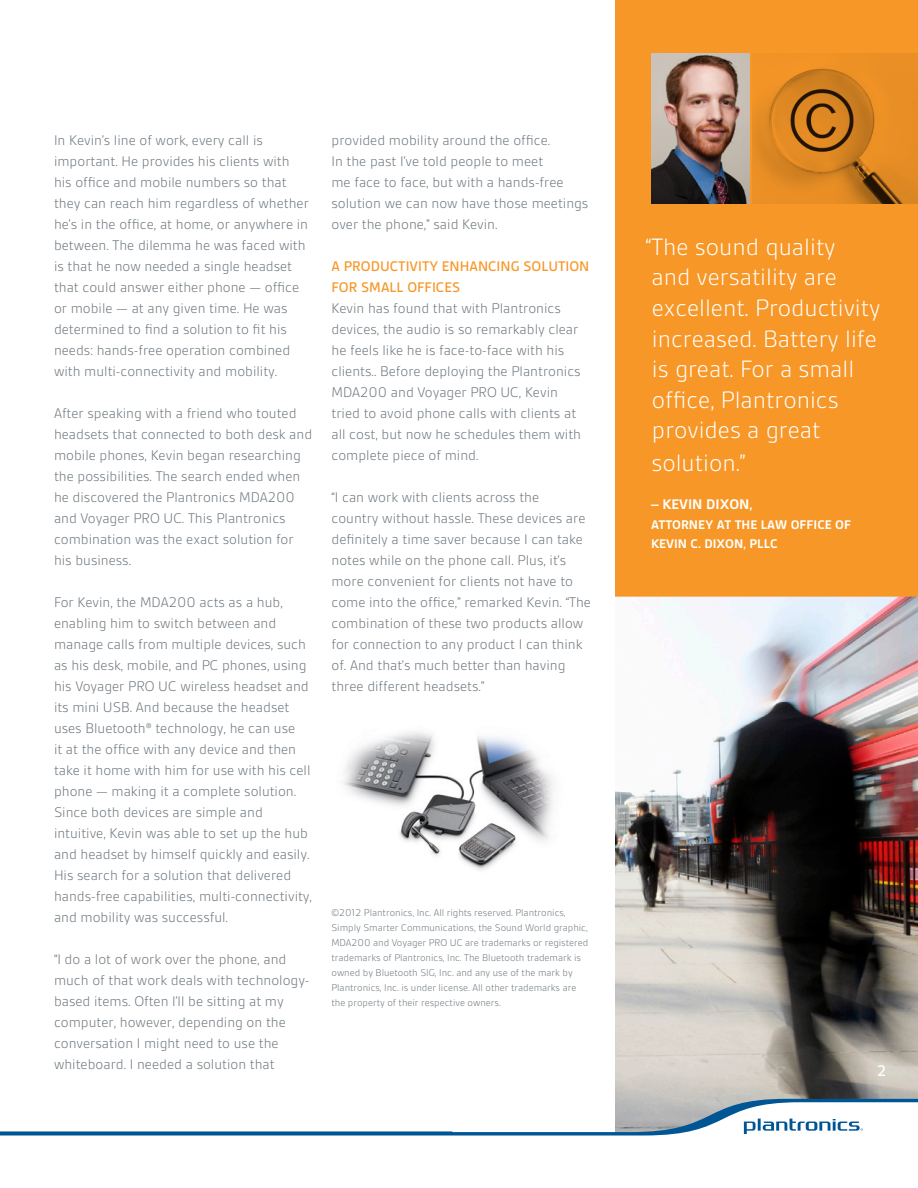
<style>
.page{position:relative;width:918px;height:1188px;background:#fff}
.page>*{position:absolute;margin:0;border:0;box-sizing:border-box;transform-origin:0 0}
.t1{font:300 25.5px/30.9px "Gesta";color:#fff}
.t2{font:500 16.5px "Gesta";color:#fff}
.t3{font:300 15px/21px "Gesta";color:#6a747b}
.t4{font:500 15px/21px "Gesta";color:#f79727}
.t5{font:700 15px "Gesta";color:#fff}
.t6{font:700 13.5px "Gesta";color:#fff}
.t7{font:300 10.5px/15px "Gesta";color:#6a747b}
</style>
<div class="page">
<div style="left:615px;top:0;width:303px;height:597px;background:#f79727"></div>
<img style="left:615px;top:597px;width:303px;height:502px">
<img style="left:651px;top:54px;width:98px;height:150px">
<img style="left:753px;top:54px;width:165px;height:149px">
<svg style="left:0;top:1099px;width:918px;height:37px"></svg>
<img style="left:343px;top:732px;width:210px;height:138px">
<p class="t3" style="left:54px;top:130px;width:256px">In Kevin’s line of work, every call is important. He provides his clients with his office and mobile numbers so that they can reach him regardless of whether he’s in the office, at home, or anywhere in between. The dilemma he was faced with is that he now needed a single headset that could answer either phone — office or mobile — at any given time. He was determined to find a solution to fit his needs: hands-free operation combined with multi-connectivity and mobility.</p>
<p class="t3" style="left:54px;top:403px;width:260px">After speaking with a friend who touted headsets that connected to both desk and mobile phones, Kevin began researching the possibilities. The search ended when he discovered the Plantronics MDA200 and Voyager PRO UC. This Plantronics combination was the exact solution for his business.</p>
<p class="t3" style="left:54px;top:592px;width:260px">For Kevin, the MDA200 acts as a hub, enabling him to switch between and manage calls from multiple devices, such as his desk, mobile, and PC phones, using his Voyager PRO UC wireless headset and its mini USB. And because the headset uses Bluetooth® technology, he can use<br>it at the office with any device and then take it home with him for use with his cell phone — making it a complete solution.<br>Since both devices are simple and intuitive, Kevin was able to set up the hub and headset by himself quickly and easily.<br>His search for a solution that delivered hands-free capabilities, multi-connectivity, and mobility was successful.</p>
<p class="t3" style="left:54px;top:949px;width:257px">“I do a lot of work over the phone, and much of that work deals with technology&shy;based items. Often I’ll be sitting at my computer, however, depending on the conversation I might need to use the whiteboard. I needed a solution that</p>
<p class="t3" style="left:332px;top:130px;width:258px">provided mobility around the office.<br>In the past I’ve told people to meet<br>me face to face, but with a hands-free solution we can now have those meetings over the phone,” said Kevin.</p>
<p class="t4" style="left:332px;top:256px;width:259px">A PRODUCTIVITY ENHANCING SOLUTION<br>FOR SMALL OFFICES</p>
<p class="t3" style="left:332px;top:298px;width:251px">Kevin has found that with Plantronics devices, the audio is so remarkably clear he feels like he is face-to-face with his clients.. Before deploying the Plantronics MDA200 and Voyager PRO UC, Kevin tried to avoid phone calls with clients at all cost, but now he schedules them with complete piece of mind.</p>
<p class="t3" style="left:332px;top:487px;width:261px">“I can work with clients across the<br>country without hassle. These devices are definitely a time saver because I can take notes while on the phone call. Plus, it’s more convenient for clients not have to come into the office,” remarked Kevin. “The combination of these two products allow for connection to any product I can think of. And that’s much better than having three different headsets.”</p>
<p class="t7" style="left:332px;top:905px;width:258px">©2012 Plantronics, Inc. All rights reserved. Plantronics, Simply Smarter Communications, the Sound World graphic, MDA200 and Voyager PRO UC are trademarks or registered trademarks of Plantronics, Inc. The Bluetooth trademark is owned by Bluetooth SIG, Inc. and any use of the mark by Plantronics, Inc. is under license. All other trademarks are the property of their respective owners.</p>
<p class="t1" style="left:646px;top:231px;width:236px">“The sound quality and versatility are excellent. Productivity increased. Battery life is great. For a small office, Plantronics provides a great solution.”</p>
<p class="t5" style="left:651px;top:497px;width:103px">– KEVIN DIXON,</p>
<p class="t6" style="left:651px;top:517px;width:202px">ATTORNEY AT THE LAW OFFICE OF</p>
<p class="t6" style="left:651px;top:537px;width:128px">KEVIN C. DIXON, PLLC</p>
<p class="t2" style="left:877px;top:1062px;width:11px">2</p>
</div>
